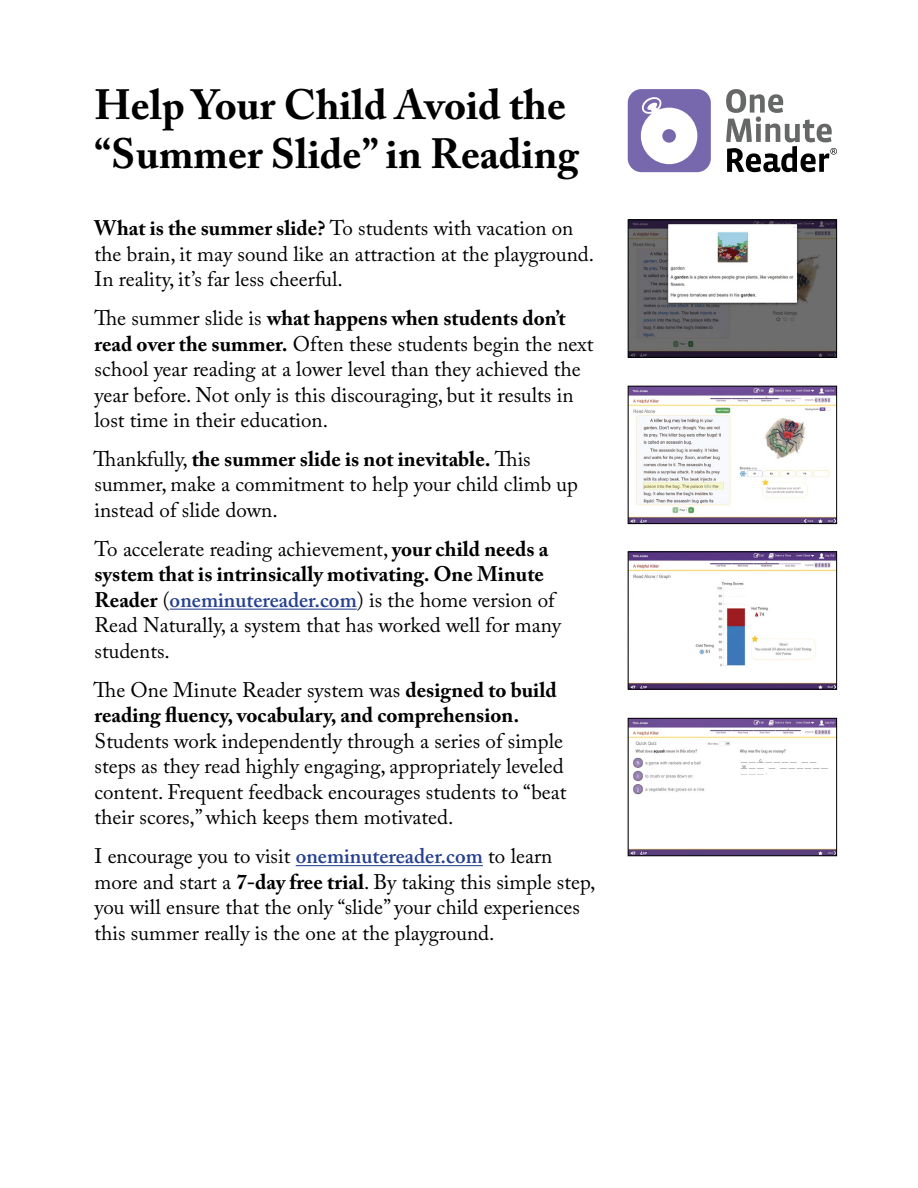
<style>
.page{position:relative;width:918px;height:1188px;background:#fff}
.page>*{position:absolute;margin:0;border:0;box-sizing:border-box;transform-origin:0 0}
.t1{font:700 42px/49.5px "Adobe Caslon Pro";color:#000}
.t2{font:21px/25.5px "Adobe Caslon Pro";color:#000}
.t3{font:700 21px/25.5px "Adobe Caslon Pro";color:#000}
.s1{font-weight:700}
.s2{font-weight:600;color:#25408f}
.s3{font-weight:400}
</style>
<div class="page">
<hr style="left:170px;top:609px;width:187px;height:1px;background:#25408f">
<hr style="left:296px;top:865px;width:187px;height:1px;background:#25408f">
<img style="left:630px;top:221px;width:205px;height:135px">
<div style="left:628px;top:219px;width:209px;height:139px;border:1px solid #000"></div>
<img style="left:630px;top:388px;width:205px;height:134px">
<div style="left:628px;top:386px;width:209px;height:138px;border:1px solid #000"></div>
<img style="left:630px;top:553px;width:205px;height:135px">
<div style="left:628px;top:551px;width:209px;height:139px;border:1px solid #000"></div>
<img style="left:630px;top:720px;width:205px;height:134px">
<div style="left:628px;top:718px;width:209px;height:138px;border:1px solid #000"></div>
<svg style="left:726px;top:89px;width:111px;height:83px"></svg>
<svg style="left:628px;top:89px;width:83px;height:83px"></svg>
<h1 class="t1" style="left:94px;top:79px;width:486px">Help Your Child Avoid the “Summer Slide” in Reading</h1>
<p class="t2" style="left:94px;top:215px;width:501px"><span class="s1">What is the summer slide?</span> To students with vacation on the brain, it may sound like an attraction at the playground.<br>In reality, it’s far less cheerful.</p>
<p class="t2" style="left:95px;top:305px;width:500px">The summer slide is <span class="s1">what happens when students don’t read over the summer.</span> Often these students begin the next school year reading at a lower level than they achieved the year before. Not only is this discouraging, but it results in lost time in their education.</p>
<p class="t2" style="left:94px;top:446px;width:486px">Thankfully, <span class="s1">the summer slide is not inevitable.</span> This summer, make a commitment to help your child climb up instead of slide down.</p>
<p class="t2" style="left:95px;top:536px;width:468px">To accelerate reading achievement, <span class="s1">your child needs a system that is intrinsically motivating. One Minute Reader</span> (<span class="s2">oneminutereader.com</span>) is the home version of Read Naturally, a system that has worked well for many students.</p>
<p class="t3" style="left:94px;top:677px;width:465px"><span class="s3">The One Minute Reader system was</span> designed to build reading fluency, vocabulary, and comprehension.</p>
<p class="t2" style="left:95px;top:728px;width:474px">Students work independently through a series of simple steps as they read highly engaging, appropriately leveled content. Frequent feedback encourages students to “beat their scores,” which keeps them motivated.</p>
<p class="t2" style="left:95px;top:843px;width:502px">I encourage you to visit <span class="s2">oneminutereader.com</span> to learn more and start a <span class="s1">7-day free trial</span>. By taking this simple step, you will ensure that the only “slide” your child experiences this summer really is the one at the playground.</p>
</div>
